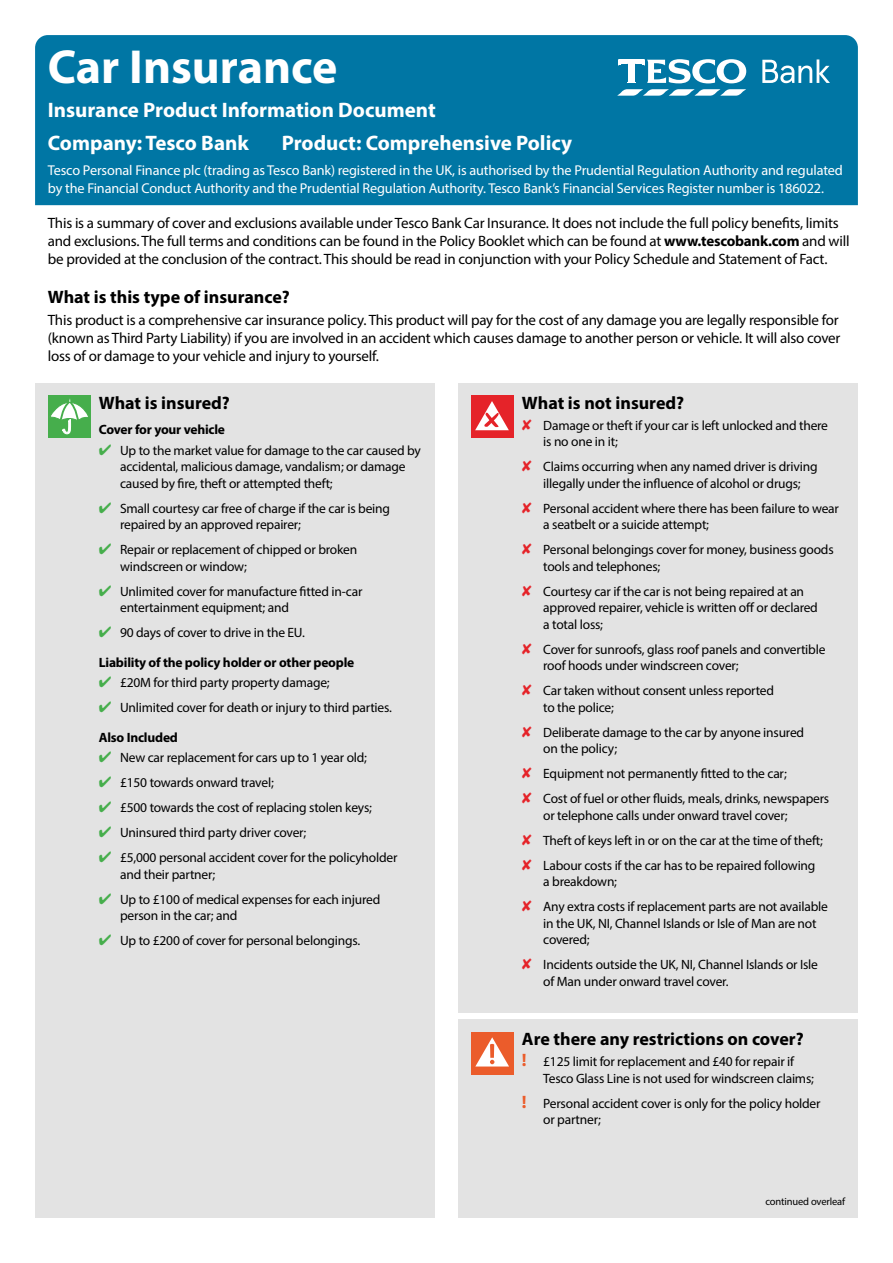
<style>
.page{position:relative;width:893px;height:1263px;background:#fff}
.page>*{position:absolute;margin:0;border:0;box-sizing:border-box;transform-origin:0 0}
.t1{font:700 48px "Myriad Pro";color:#fff}
.t2{font:700 21px/33.3px "Myriad Pro";color:#fff}
.t3{font:700 18px "Myriad Pro";color:#000}
.t4{font:15px/18px "Myriad Pro";letter-spacing:-.015em;color:#000}
.t5{font:14.25px/18px "Myriad Pro";letter-spacing:-.01em;color:#fff}
.t6{font:13.5px/16.5px "Myriad Pro";letter-spacing:-.015em;color:#000}
.t7{font:700 13.5px/29.2px "Myriad Pro";letter-spacing:-.015em;color:#000}
.t8{font:10.5px "Myriad Pro";letter-spacing:-.015em;color:#000}
.s1{font-weight:700}
.s2{color:#46ae4c}
.s3{font-weight:400}
.s4{font-weight:700;font-size:18px;color:#eb5c2b}
</style>
<div class="page">
<div style="left:35px;top:35px;width:823px;height:170px;background:#0076a4"></div>
<div style="left:35px;top:383px;width:400px;height:834px;background:#e3e3e3"></div>
<div style="left:458px;top:383px;width:400px;height:630px;background:#e3e3e3"></div>
<div style="left:458px;top:1019px;width:400px;height:198px;background:#e3e3e3"></div>
<svg style="left:618px;top:59px;width:128px;height:24px"></svg>
<svg style="left:617px;top:89px;width:129px;height:7px"></svg>
<svg style="left:762px;top:59px;width:68px;height:24px"></svg>
<div style="left:48px;top:395px;width:42px;height:43px;background:#46ae4c"></div>
<svg style="left:51px;top:398px;width:37px;height:36px"></svg>
<div style="left:471px;top:395px;width:42px;height:43px;background:#e52329"></div>
<svg style="left:475px;top:401px;width:34px;height:29px"></svg>
<div style="left:471px;top:1032px;width:42px;height:42px;background:#eb5c2b"></div>
<svg style="left:475px;top:1037px;width:34px;height:29px"></svg>
<h1 class="t1" style="left:48px;top:36px;width:291px">Car Insurance</h1>
<h2 class="t2" style="left:48px;top:92px;width:389px">Insurance Product Information Document<br>Company: Tesco Bank</h2>
<h2 class="t2" style="left:282px;top:126px;width:292px">Product: Comprehensive Policy</h2>
<p class="t5" style="left:48px;top:160px;width:797px">Tesco Personal Finance plc (trading as Tesco Bank) registered in the UK, is authorised by the Prudential Regulation Authority and regulated by the Financial Conduct Authority and the Prudential Regulation Authority. Tesco Bank’s Financial Services Register number is 186022.</p>
<p class="t4" style="left:48px;top:213px;width:803px">This is a summary of cover and exclusions available under Tesco Bank Car Insurance. It does not include the full policy benefits, limits and exclusions. The full terms and conditions can be found in the Policy Booklet which can be found at <span class="s1">www.tescobank.com</span> and will be provided at the conclusion of the contract. This should be read in conjunction with your Policy Schedule and Statement of Fact.</p>
<h3 class="t3" style="left:48px;top:285px;width:244px">What is this type of insurance?</h3>
<p class="t4" style="left:48px;top:311px;width:794px;text-align:justify">This product is a comprehensive car insurance policy. This product will pay for the cost of any damage you are legally responsible for (known as Third Party Liability) if you are involved in an accident which causes damage to another person or vehicle. It will also cover loss of or damage to your vehicle and injury to yourself.</p>
<h3 class="t3" style="left:99px;top:391px;width:133px">What is insured?</h3>
<p class="t7" style="left:99px;top:414px;width:128px">Cover for your vehicle</p>
<p class="t6" style="left:120px;top:442px;width:302px;text-indent:-21px"><span class="s2">✔</span> Up to the market value for damage to the car caused by accidental, malicious damage, vandalism; or damage caused by fire, theft or attempted theft;</p>
<p class="t6" style="left:120px;top:500px;width:271px;text-indent:-21px"><span class="s2">✔</span> Small courtesy car free of charge if the car is being repaired by an approved repairer;</p>
<p class="t6" style="left:120px;top:541px;width:239px;text-indent:-21px"><span class="s2">✔</span> Repair or replacement of chipped or broken windscreen or window;</p>
<p class="t6" style="left:120px;top:583px;width:244px;text-indent:-21px"><span class="s2">✔</span> Unlimited cover for manufacture fitted in-car entertainment equipment; and</p>
<p class="t7" style="left:99px;top:618px;width:257px"><span class="s2">✔</span> <span class="s3">90 days of cover to drive in the EU.<br></span>Liability of the policy holder or other people</p>
<p class="t6" style="left:99px;top:674px;width:232px"><span class="s2">✔</span> £20M for third party property damage;</p>
<p class="t6" style="left:99px;top:693px;width:295px;line-height:29.2px"><span class="s2">✔</span> Unlimited cover for death or injury to third parties.<br><span class="s1">Also Included</span></p>
<p class="t6" style="left:99px;top:749px;width:270px"><span class="s2">✔</span> New car replacement for cars up to 1 year old;</p>
<p class="t6" style="left:99px;top:774px;width:176px"><span class="s2">✔</span> £150 towards onward travel;</p>
<p class="t6" style="left:99px;top:799px;width:275px"><span class="s2">✔</span> £500 towards the cost of replacing stolen keys;</p>
<p class="t6" style="left:99px;top:824px;width:209px"><span class="s2">✔</span> Uninsured third party driver cover;</p>
<p class="t6" style="left:120px;top:849px;width:279px;text-indent:-21px"><span class="s2">✔</span> £5,000 personal accident cover for the policyholder and their partner;</p>
<p class="t6" style="left:120px;top:891px;width:262px;text-indent:-21px"><span class="s2">✔</span> Up to £100 of medical expenses for each injured person in the car; and</p>
<p class="t6" style="left:99px;top:932px;width:263px"><span class="s2">✔</span> Up to £200 of cover for personal belongings.</p>
<h3 class="t3" style="left:522px;top:391px;width:164px">What is not insured?</h3>
<p class="t6" style="left:543px;top:417px;width:286px">Damage or theft if your car is left unlocked and there is no one in it;</p>
<p class="t6" style="left:543px;top:458px;width:276px">Claims occurring when any named driver is driving illegally under the influence of alcohol or drugs;</p>
<p class="t6" style="left:543px;top:500px;width:297px">Personal accident where there has been failure to wear a seatbelt or a suicide attempt;</p>
<p class="t6" style="left:543px;top:541px;width:292px">Personal belongings cover for money, business goods tools and telephones;</p>
<p class="t6" style="left:543px;top:583px;width:276px">Courtesy car if the car is not being repaired at an approved repairer, vehicle is written off or declared a total loss;</p>
<p class="t6" style="left:543px;top:641px;width:284px">Cover for sunroofs, glass roof panels and convertible roof hoods under windscreen cover;</p>
<p class="t6" style="left:543px;top:682px;width:232px">Car taken without consent unless reported to the police;</p>
<p class="t6" style="left:543px;top:724px;width:262px">Deliberate damage to the car by anyone insured on the policy;</p>
<p class="t6" style="left:543px;top:761px;width:288px;line-height:25px">Equipment not permanently fitted to the car;<br>Cost of fuel or other fluids, meals, drinks, newspapers</p>
<p class="t6" style="left:543px;top:802px;width:281px;line-height:25px">or telephone calls under onward travel cover;<br>Theft of keys left in or on the car at the time of theft;<br>Labour costs if the car has to be repaired following</p>
<p class="t6" style="left:543px;top:869px;width:286px;line-height:25px">a breakdown;<br>Any extra costs if replacement parts are not available</p>
<p class="t6" style="left:543px;top:915px;width:275px">in the UK, NI, Channel Islands or Isle of Man are not covered;</p>
<p class="t6" style="left:543px;top:956px;width:276px">Incidents outside the UK, NI, Channel Islands or Isle of Man under onward travel cover.</p>
<h3 class="t3" style="left:522px;top:1027px;width:283px">Are there any restrictions on cover?</h3>
<p class="t6" style="left:543px;top:1053px;width:272px;text-indent:-21px"><span class="s4">!</span> £125 limit for replacement and £40 for repair if<br>Tesco Glass Line is not used for windscreen claims;</p>
<p class="t6" style="left:543px;top:1094px;width:279px;text-indent:-21px"><span class="s4">!</span> Personal accident cover is only for the policy holder or partner;</p>
<p class="t8" style="left:765px;top:1194px;width:81px">continued overleaf</p>
</div>
